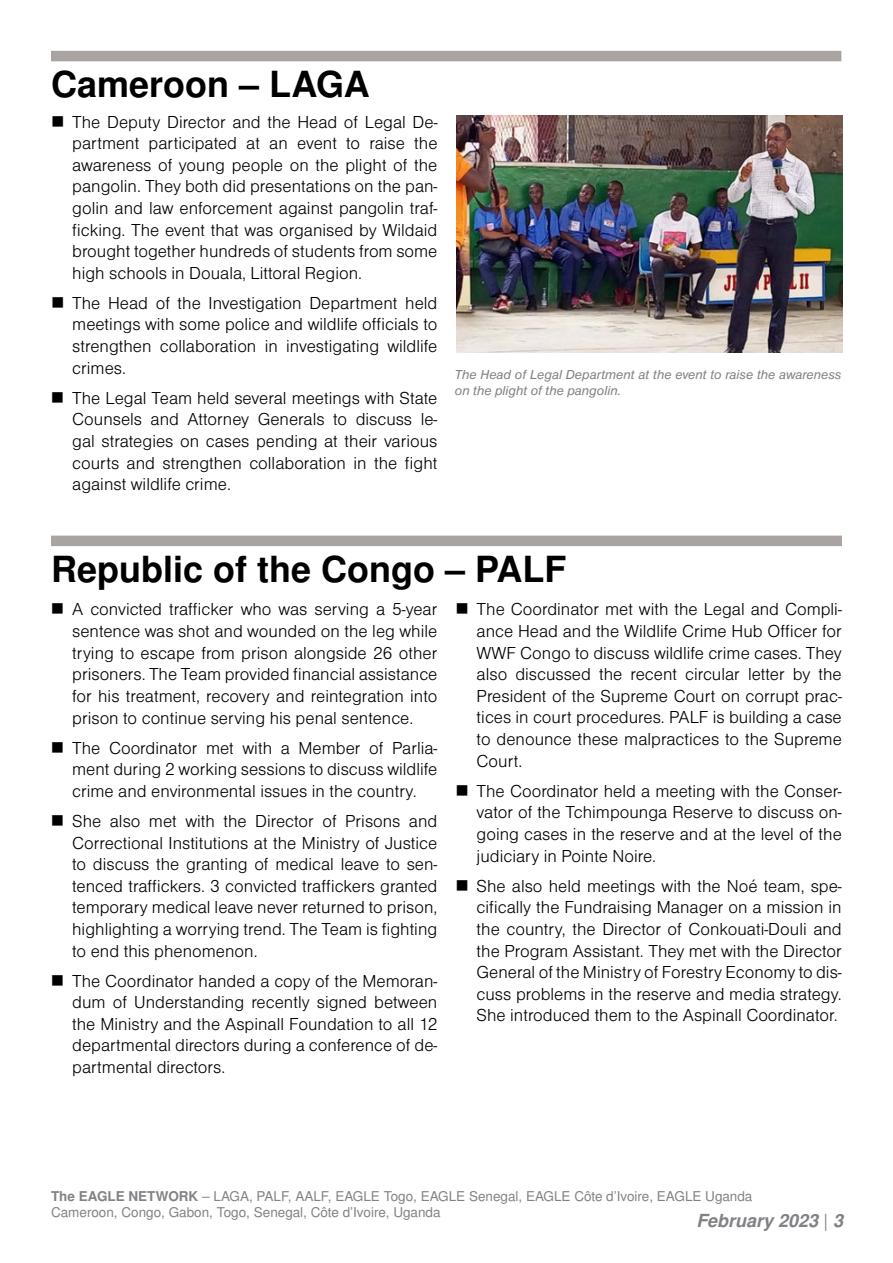
<style>
.page{position:relative;width:893px;height:1263px;background:#fff}
.page>*{position:absolute;margin:0;border:0;box-sizing:border-box;transform-origin:0 0}
.t1{font:700 36px "Nimbus Sans LOT";color:#000}
.t2{font:18px/21.6px "Nimbus Sans DOT Ligh";color:#000;text-align:justify}
.t3{font:italic 700 18px "Nimbus Sans LOT";color:#808285}
.t4{font:13.5px/16.2px "Nimbus Sans LOT";color:#808285}
.t5{font:italic 13.5px/16.2px "Nimbus Sans DOT";color:#808285}
.s1{font-weight:700}
.s2{font-weight:400;font-style:normal}
</style>
<div class="page">
<div style="left:51px;top:51px;width:790px;height:10px;background:#a9a3a1"></div>
<div style="left:51px;top:536px;width:791px;height:10px;background:#a9a3a1"></div>
<img style="left:456px;top:116px;width:386px;height:237px">
<h1 class="t1" style="left:51px;top:63px;width:320px">Cameroon – LAGA</h1>
<p class="t2" style="left:72px;top:111px;width:367px">The Deputy Director and the Head of Legal De&shy;partment participated at an event to raise the awareness of young people on the plight of the pangolin. They both did presentations on the pan&shy;golin and law enforcement against pangolin traf&shy;ficking. The event that was organised by Wildaid brought together hundreds of students from some high schools in Douala, Littoral Region.</p>
<p class="t2" style="left:72px;top:292px;width:367px">The Head of the Investigation Department held meetings with some police and wildlife officials to strengthen collaboration in investigating wildlife crimes.</p>
<p class="t2" style="left:72px;top:387px;width:367px">The Legal Team held several meetings with State Counsels and Attorney Generals to discuss le&shy;gal strategies on cases pending at their various courts and strengthen collaboration in the fight against wildlife crime.</p>
<p class="t5" style="left:455px;top:367px;width:388px">The Head of Legal Department at the event to raise the awareness on the plight of the pangolin.</p>
<h1 class="t1" style="left:51px;top:548px;width:517px">Republic of the Congo – PALF</h1>
<p class="t2" style="left:72px;top:599px;width:367px">A convicted trafficker who was serving a 5-year sentence was shot and wounded on the leg while trying to escape from prison alongside 26 other prisoners. The Team provided financial assistance for his treatment, recovery and reintegration into prison to continue serving his penal sentence.</p>
<p class="t2" style="left:72px;top:737px;width:367px">The Coordinator met with a Member of Parlia&shy;ment during 2 working sessions to discuss wildlife crime and environmental issues in the country.</p>
<p class="t2" style="left:72px;top:810px;width:367px">She also met with the Director of Prisons and Correctional Institutions at the Ministry of Justice to discuss the granting of medical leave to sen&shy;tenced traffickers. 3 convicted traffickers granted temporary medical leave never returned to prison, highlighting a worrying trend. The Team is fighting to end this phenomenon.</p>
<p class="t2" style="left:72px;top:970px;width:367px">The Coordinator handed a copy of the Memoran&shy;dum of Understanding recently signed between the Ministry and the Aspinall Foundation to all 12 departmental directors during a conference of de&shy;partmental directors.</p>
<p class="t2" style="left:477px;top:599px;width:367px">The Coordinator met with the Legal and Compli&shy;ance Head and the Wildlife Crime Hub Officer for WWF Congo to discuss wildlife crime cases. They also discussed the recent circular letter by the President of the Supreme Court on corrupt prac&shy;tices in court procedures. PALF is building a case to denounce these malpractices to the Supreme Court.</p>
<p class="t2" style="left:477px;top:780px;width:367px">The Coordinator held a meeting with the Conser&shy;vator of the Tchimpounga Reserve to discuss on&shy;going cases in the reserve and at the level of the judiciary in Pointe Noire.</p>
<p class="t2" style="left:477px;top:875px;width:367px">She also held meetings with the Noé team, spe&shy;cifically the Fundraising Manager on a mission in the country, the Director of Conkouati-Douli and the Program Assistant. They met with the Director General of the Ministry of Forestry Economy to dis&shy;cuss problems in the reserve and media strategy.<br>She introduced them to the Aspinall Coordinator.</p>
<p class="t4" style="left:51px;top:1189px;width:703px"><span class="s1">The EAGLE NETWORK</span> – LAGA, PALF, AALF, EAGLE Togo, EAGLE Senegal, EAGLE Côte d’Ivoire, EAGLE Uganda<br>Cameroon, Congo, Gabon, Togo, Senegal, Côte d’Ivoire, Uganda</p>
<p class="t3" style="left:696px;top:1210px;width:148px">February 2023 <span class="s2">|</span> 3</p>
</div>
